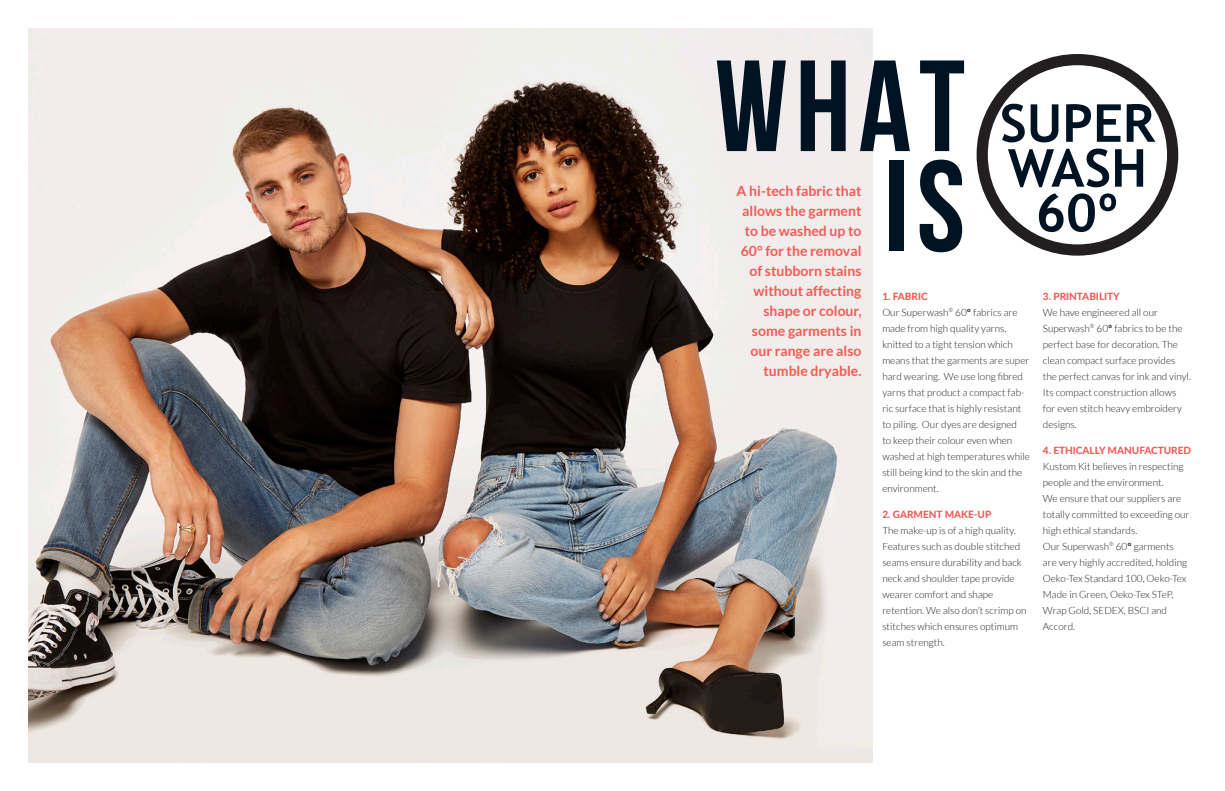
<style>
.page{position:relative;width:1225px;height:791px;background:#fff}
.page>*{position:absolute;margin:0;border:0;box-sizing:border-box;transform-origin:0 0}
.t1{font:700 129.4px "Bebas Neue";letter-spacing:.06em;color:#001322}
.t2{font:700 52.3px "Trebuchet MS";color:#001322}
.t3{font:700 14px/20px "Lato";color:#f15c54;text-align:right}
.t4{font:300 10px/16px "Lato";color:#231f20}
.t5{font:800 10px "Lato";color:#f15c54}
.s1{font-family:"Trebuchet MS";font-weight:700}
</style>
<div class="page">
<img style="left:28px;top:28px;width:844px;height:735px">
<div style="left:976px;top:54px;width:202px;height:202px;border:11px solid #231f20;border-radius:50%"></div>
<p class="t1" style="left:715px;top:35px;width:252px">WHAT</p>
<p class="t1" style="left:884px;top:136px;width:82px">IS</p>
<p class="t2" style="left:1000px;top:91px;width:156px">SUPER</p>
<p class="t2" style="left:1007px;top:135px;width:141px">WASH</p>
<p class="t2" style="left:1035px;top:180px;width:85px">60º</p>
<p class="t3" style="left:736px;top:180px;width:126px">A hi-tech fabric that allows the garment to be washed up to<br>60° for the removal of stubborn stains without affecting shape or colour, some garments in our range are also tumble dryable.</p>
<p class="t5" style="left:882px;top:289px;width:47px">1. FABRIC</p>
<p class="t4" style="left:882px;top:304px;width:137px">Our Superwash<sup>®</sup> 60<span class="s1">º</span> fabrics are made from high quality yarns,</p>
<p class="t4" style="left:882px;top:336px;width:149px">knitted to a tight tension which means that the garments are super hard wearing. We use long fibred yarns that product a compact fab&shy;ric surface that is highly resistant to piling. Our dyes are designed<br>to keep their colour even when washed at high temperatures while still being kind to the skin and the environment.</p>
<p class="t5" style="left:882px;top:507px;width:110px">2. GARMENT MAKE-UP</p>
<p class="t4" style="left:882px;top:522px;width:141px">The make-up is of a high quality.<br>Features such as double stitched seams ensure durability and back neck and shoulder tape provide wearer comfort and shape</p>
<p class="t4" style="left:882px;top:602px;width:146px">retention. We also don’t scrimp on stitches which ensures optimum seam strength.</p>
<p class="t5" style="left:1043px;top:289px;width:78px">3. PRINTABILITY</p>
<p class="t4" style="left:1043px;top:304px;width:117px">We have engineered all our</p>
<p class="t4" style="left:1043px;top:320px;width:150px">Superwash<sup>®</sup> 60<span class="s1">º</span> fabrics to be the perfect base for decoration. The clean compact surface provides the perfect canvas for ink and vinyl.<br>Its compact construction allows for even stitch heavy embroidery designs.</p>
<p class="t5" style="left:1043px;top:443px;width:150px">4. ETHICALLY MANUFACTURED</p>
<p class="t4" style="left:1043px;top:458px;width:142px">Kustom Kit believes in respecting people and the environment.</p>
<p class="t4" style="left:1043px;top:490px;width:148px">We ensure that our suppliers are totally committed to exceeding our high ethical standards.</p>
<p class="t4" style="left:1043px;top:538px;width:146px">Our Superwash<sup>®</sup> 60<span class="s1">º</span> garments are very highly accredited, holding<br>Oeko-Tex Standard 100, Oeko-Tex<br>Made in Green, Oeko-Tex STeP,<br>Wrap Gold, SEDEX, BSCI and<br>Accord.</p>
</div>
